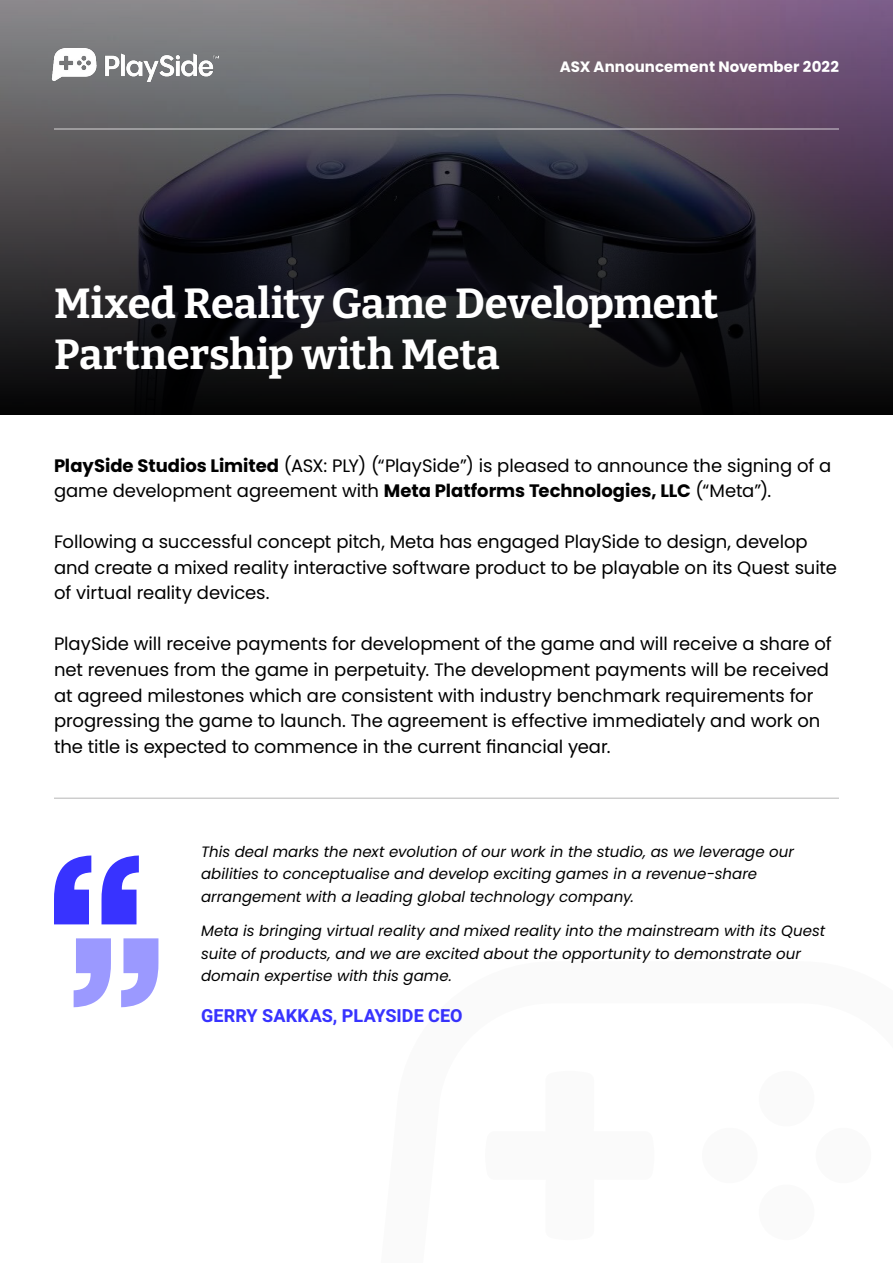
<style>
.page{position:relative;width:893px;height:1263px;background:#fff}
.page>*{position:absolute;margin:0;border:0;box-sizing:border-box;transform-origin:0 0}
.t1{font:700 42px/51px "Bitter";letter-spacing:-.005em;color:#fff}
.t2{font:18px/25.5px "Poppins";letter-spacing:-.005em;color:#000}
.t3{font:700 18px "Heebo";letter-spacing:.005em;color:#3833ff}
.t4{font:italic 15px/22.5px "Poppins";letter-spacing:.005em;color:#000}
.t5{font:700 15px "Poppins";letter-spacing:.005em;color:#fff}
.s1{font-weight:700}
</style>
<div class="page">
<svg style="left:0;top:0;width:893px;height:414px;background:#38343c"></svg>
<hr style="left:54px;top:797px;width:785px;height:2px;background:#000">
<svg style="left:54px;top:855px;width:85px;height:69px"></svg>
<svg style="left:74px;top:938px;width:84px;height:69px"></svg>
<img style="left:46px;top:48px;width:173px;height:33px">
<hr style="left:54px;top:128px;width:785px;height:2px;background:#fff">
<p class="t5" style="left:560px;top:58px;width:280px">ASX Announcement November 2022</p>
<h1 class="t1" style="left:54px;top:277px;width:666px">Mixed Reality Game Development<br>Partnership with Meta</h1>
<p class="t2" style="left:54px;top:453px;width:779px"><span class="s1">PlaySide Studios Limited</span> (ASX: PLY) (“PlaySide”) is pleased to announce the signing of a game development agreement with <span class="s1">Meta Platforms Technologies, LLC</span> (“Meta”).</p>
<p class="t2" style="left:54px;top:529px;width:784px">Following a successful concept pitch, Meta has engaged PlaySide to design, develop and create a mixed reality interactive software product to be playable on its Quest suite of virtual reality devices.</p>
<p class="t2" style="left:54px;top:631px;width:779px">PlaySide will receive payments for development of the game and will receive a share of net revenues from the game in perpetuity. The development payments will be received at agreed milestones which are consistent with industry benchmark requirements for progressing the game to launch. The agreement is effective immediately and work on the title is expected to commence in the current financial year.</p>
<p class="t4" style="left:201px;top:840px;width:595px">This deal marks the next evolution of our work in the studio, as we leverage our abilities to conceptualise and develop exciting games in a revenue-share arrangement with a leading global technology company.</p>
<p class="t4" style="left:201px;top:920px;width:626px">Meta is bringing virtual reality and mixed reality into the mainstream with its Quest suite of products, and we are excited about the opportunity to demonstrate our domain expertise with this game.</p>
<p class="t3" style="left:201px;top:1003px;width:263px">GERRY SAKKAS, PLAYSIDE CEO</p>
</div>
